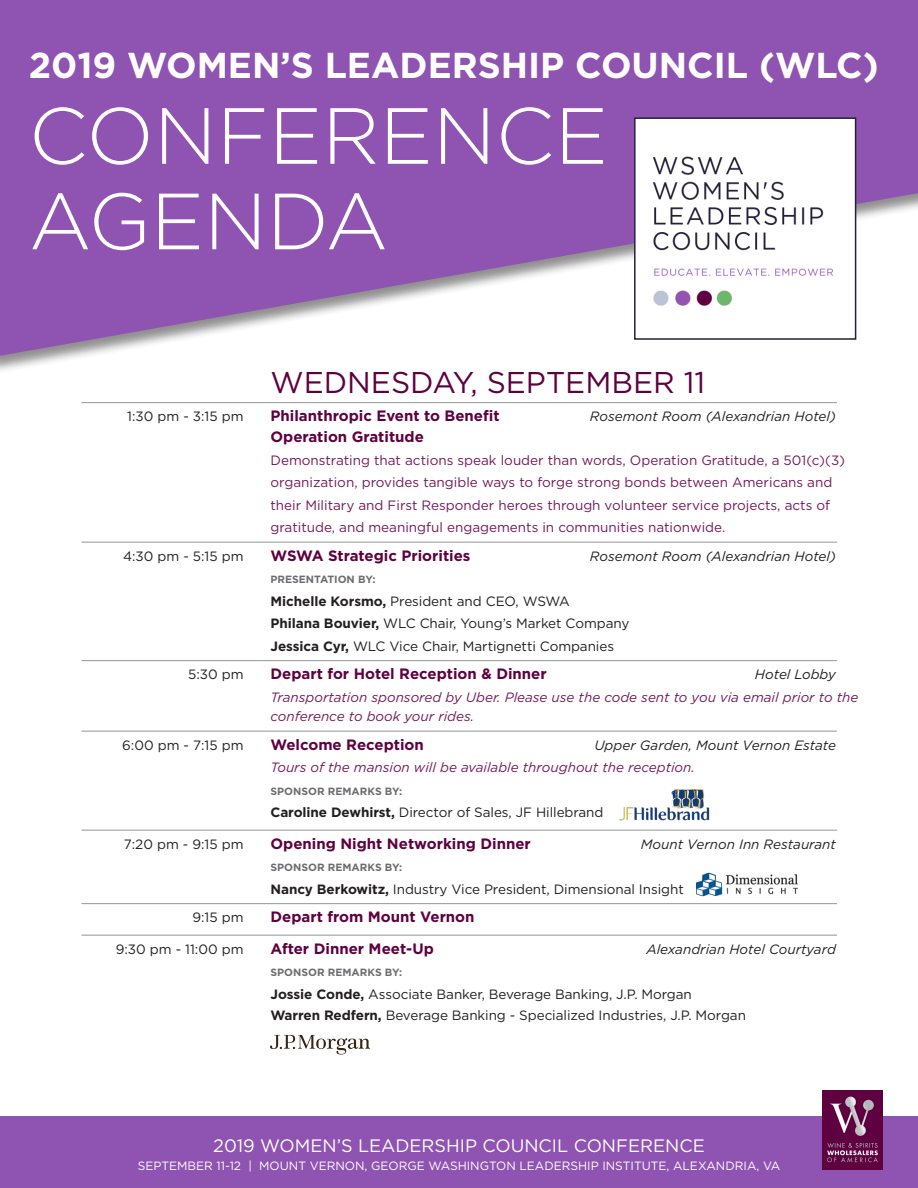
<style>
.page{position:relative;width:918px;height:1188px;background:#fff}
.page>*{position:absolute;margin:0;border:0;box-sizing:border-box;transform-origin:0 0}
.t1{font:300 79.5px/85.5px "Gotham";color:#fff}
.t2{font:700 36px "Gotham";color:#fff}
.t3{font:30px "Gotham";color:#5f0040}
.t4{font:18px "Gotham";color:#fff}
.t5{font:700 15px "Gotham";color:#5f0040}
.t6{font:13.5px/22.5px "Gotham";letter-spacing:-.005em;color:#231f20}
.t7{font:13.5px/22.5px "Gotham";color:#751a58}
.t8{font:italic 13.5px/22.5px "Gotham";color:#751a58}
.t9{font:italic 13.5px "Gotham";color:#231f20}
.t10{font:12px "Gotham";color:#fff}
.t11{font:700 10.5px "Gotham";color:#6c6d70}
.s1{font-weight:700}
.s2{color:#231f20}
</style>
<div class="page">
<hr style="left:82px;top:402px;width:755px;height:1px;background:#939598">
<hr style="left:82px;top:542px;width:755px;height:1px;background:#939598">
<hr style="left:82px;top:660px;width:755px;height:1px;background:#939598">
<hr style="left:82px;top:731px;width:755px;height:1px;background:#939598">
<hr style="left:82px;top:830px;width:755px;height:1px;background:#939598">
<hr style="left:82px;top:903px;width:755px;height:1px;background:#939598">
<hr style="left:82px;top:935px;width:755px;height:1px;background:#939598">
<svg style="left:0;top:0;width:918px;height:356px;background:#a06ebc"></svg>
<div style="left:0;top:1117px;width:918px;height:71px;background:#8f53b1"></div>
<img style="left:823px;top:1090px;width:60px;height:79px">
<img style="left:696px;top:872px;width:102px;height:32px">
<img style="left:618px;top:789px;width:91px;height:32px">
<svg style="left:270px;top:1035px;width:100px;height:20px"></svg>
<img style="left:637px;top:120px;width:216px;height:217px">
<div style="left:634px;top:117px;width:222px;height:223px;border:2px solid #242038"></div>
<p class="t2" style="left:29px;top:42px;width:852px">2019 WOMEN’S LEADERSHIP COUNCIL (WLC)</p>
<p class="t1" style="left:29px;top:91px;width:581px">CONFERENCE<br>AGENDA</p>
<p class="t3" style="left:271px;top:363px;width:436px">WEDNESDAY, SEPTEMBER 11</p>
<p class="t6" style="left:127px;top:405px;width:118px">1:30 pm - 3:15 pm</p>
<p class="t5" style="left:271px;top:406px;width:231px">Philanthropic Event to Benefit</p>
<p class="t9" style="left:590px;top:408px;width:248px">Rosemont Room (Alexandrian Hotel)</p>
<p class="t5" style="left:271px;top:427px;width:155px">Operation Gratitude</p>
<p class="t7" style="left:271px;top:448px;width:576px">Demonstrating that actions speak louder than words, Operation Gratitude, a 501(c)(3) organization, provides tangible ways to forge strong bonds between Americans and their Military and First Responder heroes through volunteer service projects, acts of gratitude, and meaningful engagements in communities nationwide.</p>
<p class="t6" style="left:123px;top:544px;width:122px">4:30 pm - 5:15 pm</p>
<p class="t5" style="left:271px;top:545px;width:202px">WSWA Strategic Priorities</p>
<p class="t9" style="left:590px;top:547px;width:248px">Rosemont Room (Alexandrian Hotel)</p>
<p class="t11" style="left:270px;top:573px;width:107px">PRESENTATION BY:</p>
<p class="t6" style="left:271px;top:589px;width:360px"><span class="s1">Michelle Korsmo,</span> President and CEO, WSWA<br><span class="s1">Philana Bouvier,</span> WLC Chair, Young’s Market Company<br><span class="s1">Jessica Cyr,</span> WLC Vice Chair, Martignetti Companies</p>
<p class="t6" style="left:188px;top:663px;width:57px">5:30 pm</p>
<p class="t5" style="left:271px;top:664px;width:278px">Depart for Hotel Reception &amp; Dinner</p>
<p class="t8" style="left:271px;top:663px;width:589px;text-indent:484px"><span class="s2">Hotel Lobby<br></span>Transportation sponsored by Uber. Please use the code sent to you via email prior to the</p>
<p class="t8" style="left:271px;top:705px;width:205px">conference to book your rides.</p>
<p class="t6" style="left:122px;top:733px;width:123px">6:00 pm - 7:15 pm</p>
<p class="t5" style="left:271px;top:734px;width:155px">Welcome Reception</p>
<p class="t8" style="left:271px;top:733px;width:567px;text-indent:324px"><span class="s2">Upper Garden, Mount Vernon Estate<br></span>Tours of the mansion will be available throughout the reception.</p>
<p class="t11" style="left:271px;top:784px;width:133px">SPONSOR REMARKS BY:</p>
<p class="t6" style="left:271px;top:801px;width:335px"><span class="s1">Caroline Dewhirst,</span> Director of Sales, JF Hillebrand</p>
<p class="t6" style="left:124px;top:832px;width:121px">7:20 pm - 9:15 pm</p>
<p class="t5" style="left:271px;top:833px;width:262px">Opening Night Networking Dinner</p>
<p class="t9" style="left:641px;top:835px;width:197px">Mount Vernon Inn Restaurant</p>
<p class="t11" style="left:271px;top:861px;width:133px">SPONSOR REMARKS BY:</p>
<p class="t6" style="left:271px;top:877px;width:415px"><span class="s1">Nancy Berkowitz,</span> Industry Vice President, Dimensional Insight</p>
<p class="t6" style="left:192px;top:906px;width:53px">9:15 pm</p>
<p class="t5" style="left:271px;top:907px;width:206px">Depart from Mount Vernon</p>
<p class="t6" style="left:116px;top:937px;width:129px">9:30 pm - 11:00 pm</p>
<p class="t5" style="left:271px;top:938px;width:165px">After Dinner Meet-Up</p>
<p class="t9" style="left:646px;top:940px;width:191px">Alexandrian Hotel Courtyard</p>
<p class="t11" style="left:271px;top:966px;width:133px">SPONSOR REMARKS BY:</p>
<p class="t6" style="left:271px;top:983px;width:477px;line-height:21px"><span class="s1">Jossie Conde,</span> Associate Banker, Beverage Banking, J.P. Morgan<br><span class="s1">Warren Redfern,</span> Beverage Banking - Specialized Industries, J.P. Morgan</p>
<p class="t4" style="left:213px;top:1134px;width:493px">2019 WOMEN’S LEADERSHIP COUNCIL CONFERENCE</p>
<p class="t10" style="left:138px;top:1158px;width:644px">SEPTEMBER 11-12 | MOUNT VERNON, GEORGE WASHINGTON LEADERSHIP INSTITUTE, ALEXANDRIA, VA</p>
</div>
